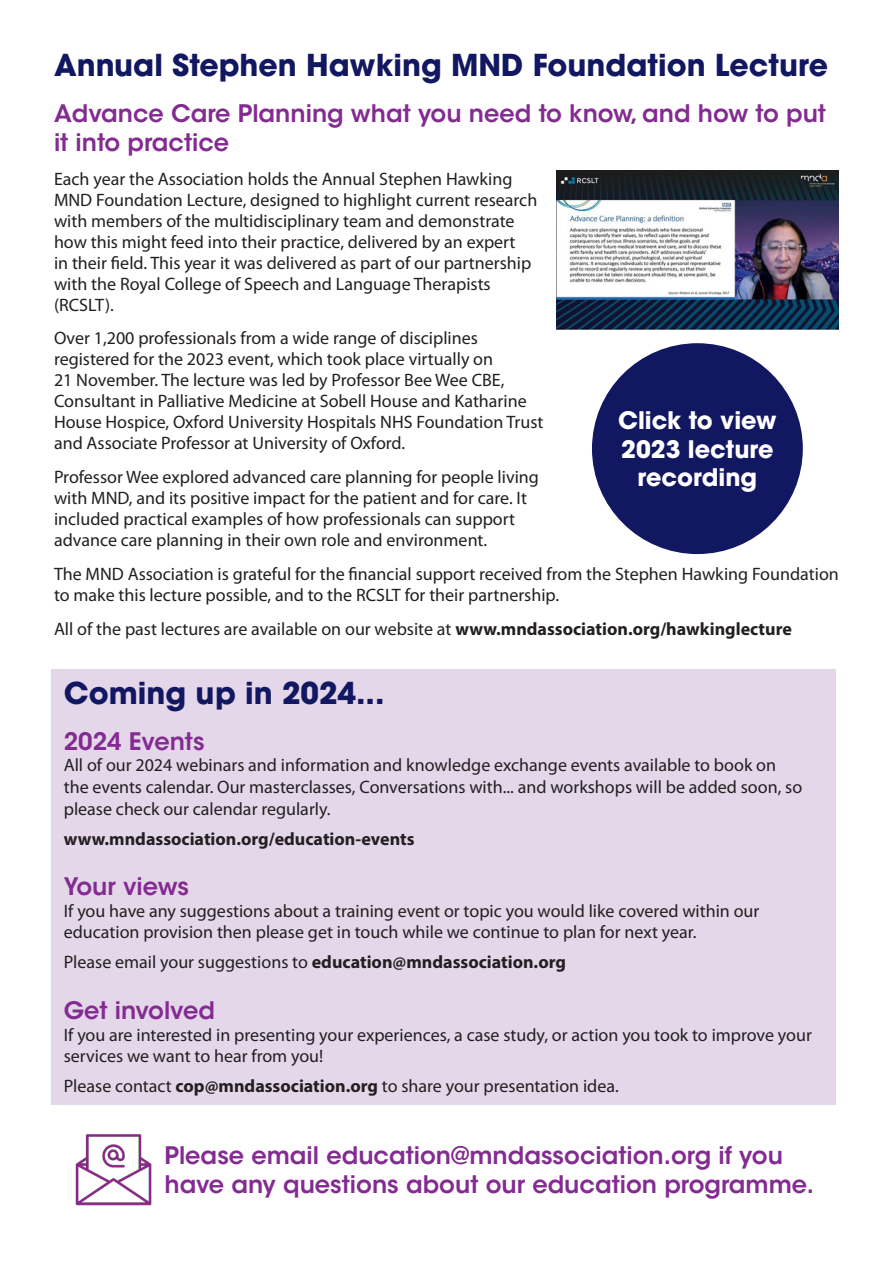
<style>
.page{position:relative;width:893px;height:1263px;background:#fff}
.page>*{position:absolute;margin:0;border:0;box-sizing:border-box;transform-origin:0 0}
.Body{font:700 30px "ITC Avant Garde Std";color:#121761}
.Ed_head{font:600 24px/28.8px "ITC Avant Garde Std";color:#832b91}
.t1{font:700 24px/28.8px "ITC Avant Garde Std";color:#fff;text-align:center}
.Body-2{font:18px/21px "Myriad Pro";color:#231f20}
.t2{font:700 18px "Myriad Pro";color:#231f20}
.s1{font-weight:700}
</style>
<div class="page">
<img style="left:556px;top:170px;width:283px;height:160px">
<div style="left:51px;top:669px;width:785px;height:436px;background:#e4d7e9"></div>
<div style="left:590px;top:342px;width:214px;height:214px;background:#121761;border-radius:50%"></div>
<img style="left:75px;top:1134px;width:77px;height:72px">
<p class="Body" style="left:54px;top:45px;width:775px">Annual Stephen Hawking MND Foundation Lecture</p>
<p class="Ed_head" style="left:54px;top:99px;width:773px">Advance Care Planning what you need to know, and how to put it into practice</p>
<p class="Body-2" style="left:54px;top:168px;width:485px">Each year the Association holds the Annual Stephen Hawking MND Foundation Lecture, designed to highlight current research with members of the multidisciplinary team and demonstrate how this might feed into their practice, delivered by an expert<br>in their field. This year it was delivered as part of our partnership with the Royal College of Speech and Language Therapists (RCSLT).</p>
<p class="Body-2" style="left:54px;top:328px;width:491px">Over 1,200 professionals from a wide range of disciplines registered for the 2023 event, which took place virtually on<br>21 November. The lecture was led by Professor Bee Wee CBE, Consultant in Palliative Medicine at Sobell House and Katharine House Hospice, Oxford University Hospitals NHS Foundation Trust and Associate Professor at University of Oxford.</p>
<p class="Body-2" style="left:54px;top:466px;width:486px">Professor Wee explored advanced care planning for people living with MND, and its positive impact for the patient and for care. It included practical examples of how professionals can support advance care planning in their own role and environment.</p>
<p class="Body-2" style="left:54px;top:563px;width:786px">The MND Association is grateful for the financial support received from the Stephen Hawking Foundation to make this lecture possible, and to the RCSLT for their partnership.</p>
<p class="Body-2" style="left:54px;top:618px;width:739px">All of the past lectures are available on our website at <span class="s1">www.mndassociation.org/hawkinglecture</span></p>
<p class="t1" style="left:618px;top:405px;width:160px">Click to view<br>2023 lecture recording</p>
<p class="Body" style="left:64px;top:673px;width:322px">Coming up in 2024...</p>
<p class="Ed_head" style="left:64px;top:727px;width:142px">2024 Events</p>
<p class="Body-2" style="left:64px;top:754px;width:740px;line-height:21.6px">All of our 2024 webinars and information and knowledge exchange events available to book on the events calendar. Our masterclasses, Conversations with... and workshops will be added soon, so please check our calendar regularly.</p>
<p class="t2" style="left:64px;top:827px;width:352px">www.mndassociation.org/education-events</p>
<p class="Ed_head" style="left:64px;top:872px;width:127px">Your views</p>
<p class="Body-2" style="left:64px;top:900px;width:697px;line-height:21.6px">If you have any suggestions about a training event or topic you would like covered within our education provision then please get in touch while we continue to plan for next year.</p>
<p class="Body-2" style="left:64px;top:952px;width:504px">Please email your suggestions to <span class="s1">education@mndassociation.org</span></p>
<p class="Ed_head" style="left:64px;top:996px;width:153px">Get involved</p>
<p class="Body-2" style="left:64px;top:1023px;width:750px;line-height:21.6px">If you are interested in presenting your experiences, a case study, or action you took to improve your services we want to hear from you!</p>
<p class="Body-2" style="left:64px;top:1075px;width:557px">Please contact <span class="s1">cop@mndassociation.org</span> to share your presentation idea.</p>
<p class="Ed_head" style="left:165px;top:1140px;width:651px">Please email education@mndassociation.org if you have any questions about our education programme.</p>
</div>
